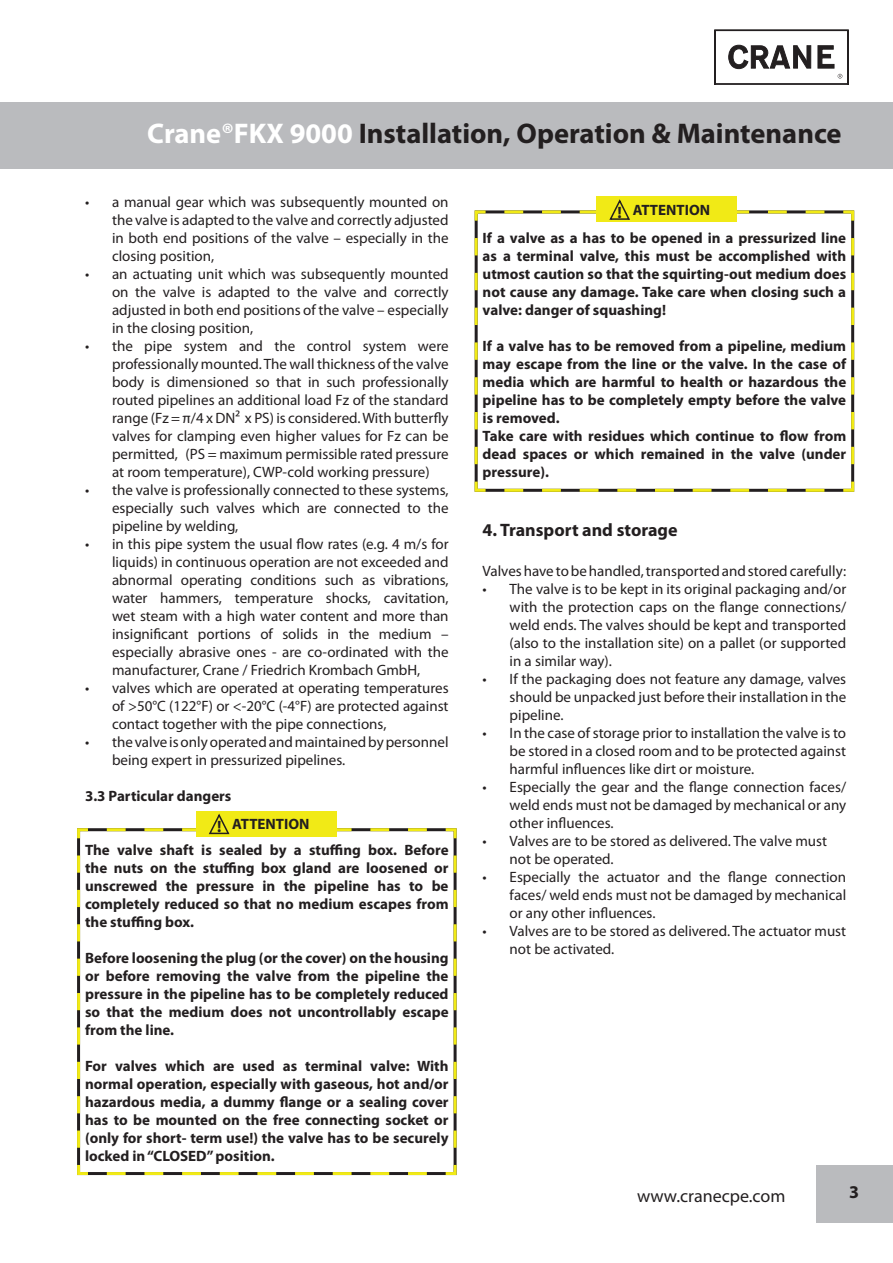
<style>
.page{position:relative;width:893px;height:1263px;background:#fff}
.page>*{position:absolute;margin:0;border:0;box-sizing:border-box;transform-origin:0 0}
.t1{font:700 28.5px "Myriad Pro";color:#231f20}
.t2{font:700 18px "Myriad Pro";color:#231f20}
.t3{font:18px "Myriad Pro";color:#231f20}
.t4{font:15px/18px "Myriad Pro";color:#231f20;text-align:justify}
.t5{font:700 15px/18px "Myriad Pro";color:#231f20;text-align:justify}
.s1{color:#fff}
.s2{font-weight:600;color:#fff}
.s3{font-size:16.5px}
</style>
<div class="page">
<div style="left:0;top:102px;width:893px;height:66px;background:#babbbe"></div>
<div style="left:816px;top:1165px;width:77px;height:57px;background:#babbbe"></div>
<div style="left:715px;top:30px;width:133px;height:54px;border:1px solid #231f20"></div>
<svg style="left:728px;top:30px;width:114px;height:48px"></svg>
<svg style="left:77px;top:828px;width:380px;height:348px"></svg>
<div style="left:196px;top:811px;width:141px;height:25px;background:#f1ea16"></div>
<svg style="left:97px;top:813px;width:330px;height:22px"></svg>
<svg style="left:474px;top:210px;width:381px;height:282px"></svg>
<div style="left:597px;top:197px;width:140px;height:25px;background:#f1ea16"></div>
<svg style="left:495px;top:199px;width:329px;height:22px"></svg>
<h1 class="t1" style="left:147px;top:117px;width:696px"><span class="s1">Crane</span><span class="s2">®</span><span class="s1">FKX 9000</span> Installation, Operation &amp; Maintenance</h1>
<p class="t4" style="left:112px;top:193px;width:338px;text-indent:-27px">• a manual gear which was subsequently mounted on the valve is adapted to the valve and correctly adjusted in both end positions of the valve – especially in the closing position,</p>
<p class="t4" style="left:112px;top:265px;width:338px;text-indent:-27px">• an actuating unit which was subsequently mounted on the valve is adapted to the valve and correctly adjusted in both end positions of the valve – especially in the closing position,</p>
<p class="t4" style="left:112px;top:337px;width:338px;text-indent:-27px">• the pipe system and the control system were professionally mounted. The wall thickness of the valve body is dimensioned so that in such professionally routed pipelines an additional load Fz of the standard range (Fz = π/4 x DN² x PS) is considered. With butterfly valves for clamping even higher values for Fz can be permitted, (PS = maximum permissible rated pressure at room temperature), CWP-cold working pressure)</p>
<p class="t4" style="left:112px;top:481px;width:338px;text-indent:-27px">• the valve is professionally connected to these systems, especially such valves which are connected to the pipeline by welding,</p>
<p class="t4" style="left:112px;top:535px;width:338px;text-indent:-27px">• in this pipe system the usual flow rates (e.g. 4 m/s for liquids) in continuous operation are not exceeded and abnormal operating conditions such as vibrations, water hammers, temperature shocks, cavitation, wet steam with a high water content and more than insignificant portions of solids in the medium – especially abrasive ones - are co-ordinated with the manufacturer, Crane / Friedrich Krombach GmbH,</p>
<p class="t4" style="left:112px;top:679px;width:338px;text-indent:-27px">• valves which are operated at operating temperatures of &gt;50°C (122°F) or &lt;-20°C (-4°F) are protected against contact together with the pipe connections,</p>
<p class="t4" style="left:112px;top:733px;width:338px;text-indent:-27px">• the valve is only operated and maintained by personnel being expert in pressurized pipelines.</p>
<p class="t5" style="left:85px;top:787px;width:148px">3.3 Particular dangers</p>
<p class="t5" style="left:217px;top:815px;width:94px"><span class="s3">!</span> ATTENTION</p>
<p class="t5" style="left:85px;top:841px;width:365px">The valve shaft is sealed by a stuffing box. Before the nuts on the stuffing box gland are loosened or unscrewed the pressure in the pipeline has to be completely reduced so that no medium escapes from the stuffing box.</p>
<p class="t5" style="left:85px;top:949px;width:365px">Before loosening the plug (or the cover) on the housing or before removing the valve from the pipeline the pressure in the pipeline has to be completely reduced so that the medium does not uncontrollably escape from the line.</p>
<p class="t5" style="left:85px;top:1057px;width:365px">For valves which are used as terminal valve: With normal operation, especially with gaseous, hot and/or hazardous media, a dummy flange or a sealing cover has to be mounted on the free connecting socket or (only for short- term use!) the valve has to be securely locked in “CLOSED” position.</p>
<p class="t5" style="left:618px;top:201px;width:94px"><span class="s3">!</span> ATTENTION</p>
<p class="t5" style="left:483px;top:229px;width:365px">If a valve as a has to be opened in a pressurized line as a terminal valve, this must be accomplished with utmost caution so that the squirting-out medium does not cause any damage. Take care when closing such a valve: danger of squashing!</p>
<p class="t5" style="left:483px;top:337px;width:365px;text-align:left">If a valve has to be removed from a pipeline, medium may escape from the line or the valve. In the case of media which are harmful to health or hazardous the pipeline has to be completely empty before the valve is removed.<br>Take care with residues which continue to flow from dead spaces or which remained in the valve (under pressure).</p>
<p class="t2" style="left:483px;top:520px;width:196px">4. Transport and storage</p>
<p class="t4" style="left:483px;top:562px;width:365px">Valves have to be handled, transported and stored carefully:</p>
<p class="t4" style="left:510px;top:580px;width:338px;text-indent:-27px">• The valve is to be kept in its original packaging and/or with the protection caps on the flange connections/ weld ends. The valves should be kept and transported (also to the installation site) on a pallet (or supported in a similar way).</p>
<p class="t4" style="left:510px;top:670px;width:338px;text-indent:-27px">• If the packaging does not feature any damage, valves should be unpacked just before their installation in the pipeline.</p>
<p class="t4" style="left:510px;top:724px;width:338px;text-indent:-27px">• In the case of storage prior to installation the valve is to be stored in a closed room and to be protected against harmful influences like dirt or moisture.</p>
<p class="t4" style="left:510px;top:778px;width:338px;text-indent:-27px">• Especially the gear and the flange connection faces/ weld ends must not be damaged by mechanical or any other influences.</p>
<p class="t4" style="left:510px;top:832px;width:319px;text-indent:-27px">• Valves are to be stored as delivered. The valve must not be operated.</p>
<p class="t4" style="left:510px;top:868px;width:338px;text-indent:-27px">• Especially the actuator and the flange connection faces/ weld ends must not be damaged by mechanical or any other influences.</p>
<p class="t4" style="left:510px;top:922px;width:338px;text-indent:-27px">• Valves are to be stored as delivered. The actuator must not be activated.</p>
<p class="t3" style="left:637px;top:1186px;width:150px">www.cranecpe.com</p>
<p class="t2" style="left:849px;top:1182px;width:11px">3</p>
</div>
